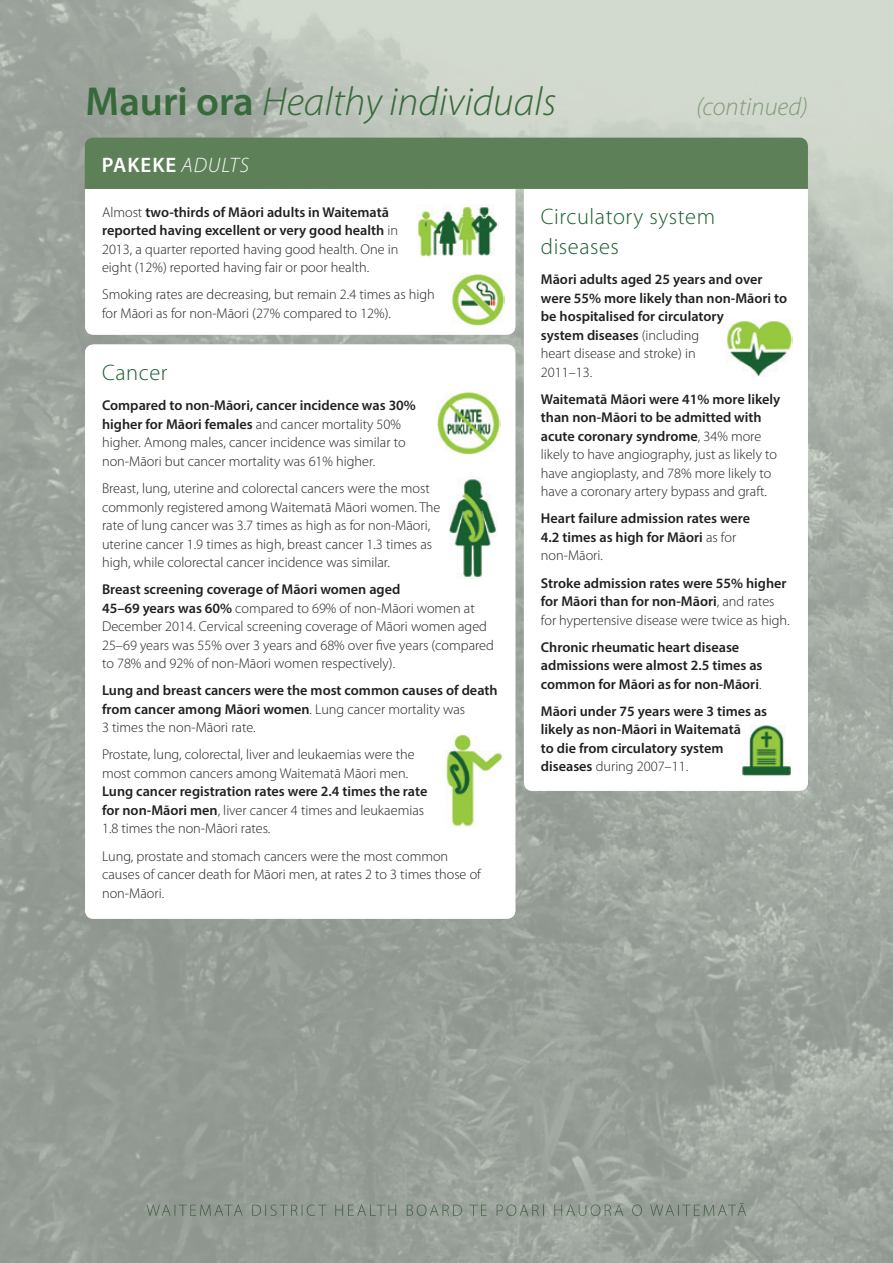
<style>
.page{position:relative;width:893px;height:1263px;background:#fff}
.page>*{position:absolute;margin:0;border:0;box-sizing:border-box;transform-origin:0 0}
.t1{font:italic 300 40.65px "Myriad Pro";color:#366a3a}
.t2{font:italic 300 25.5px "Myriad Pro";color:#829a7c}
.t3{font:300 22.5px/29.2px "Myriad Pro";letter-spacing:.025em;color:#1b5f30}
.t4{font:600 21px "Myriad Pro";letter-spacing:.045em;color:#fff}
.t5{font:300 14.25px/18.6px "Myriad Pro";color:#231f20}
.t6{font:600 14.25px/18.5px "Myriad Pro";color:#231f20}
.s1{font-weight:600;font-style:normal}
.s2{font-weight:300;font-style:italic}
.s3{font-weight:600}
.s4{font-weight:300}
</style>
<div class="page">
<img style="left:0;top:0;width:893px;height:1263px">
<img style="left:147px;top:1203px;width:599px;height:13px">
<svg style="left:85px;top:189px;width:430px;height:146px"></svg>
<img style="left:451px;top:273px;width:53px;height:53px">
<svg style="left:524px;top:189px;width:284px;height:602px"></svg>
<div style="left:85px;top:344px;width:430px;height:575px;background:#fff;border-radius:9px"></div>
<div style="left:85px;top:138px;width:723px;height:51px;background:#5d8059"></div>
<img style="left:437px;top:392px;width:63px;height:62px">
<img style="left:449px;top:477px;width:47px;height:102px">
<img style="left:445px;top:733px;width:58px;height:93px">
<img style="left:742px;top:725px;width:49px;height:51px">
<img style="left:726px;top:320px;width:67px;height:56px">
<img style="left:417px;top:205px;width:81px;height:52px">
<h1 class="t1" style="left:86px;top:80px;width:472px"><span class="s1">Mauri ora</span> Healthy individuals</h1>
<h2 class="t2" style="left:696px;top:93px;width:113px">(continued)</h2>
<h3 class="t4" style="left:102px;top:151px;width:149px">PAKEKE <span class="s2">ADULTS</span></h3>
<p class="t5" style="left:102px;top:203px;width:298px">Almost <span class="s3">two-thirds of Māori adults in Waitematā reported having excellent or very good health</span> in 2013, a quarter reported having good health. One in eight (12%) reported having fair or poor health.</p>
<p class="t5" style="left:102px;top:285px;width:334px">Smoking rates are decreasing, but remain 2.4 times as high for Māori as for non-Māori (27% compared to 12%).</p>
<h3 class="t3" style="left:102px;top:358px;width:67px">Cancer</h3>
<p class="t5" style="left:102px;top:397px;width:315px"><span class="s3">Compared to non-Māori, cancer incidence was 30% higher for Māori females</span> and cancer mortality 50% higher. Among males, cancer incidence was similar to non-Māori but cancer mortality was 61% higher.</p>
<p class="t5" style="left:102px;top:479px;width:340px">Breast, lung, uterine and colorectal cancers were the most commonly registered among Waitematā Māori women. The rate of lung cancer was 3.7 times as high as for non-Māori, uterine cancer 1.9 times as high, breast cancer 1.3 times as high, while colorectal cancer incidence was similar.</p>
<p class="t5" style="left:102px;top:580px;width:393px"><span class="s3">Breast screening coverage of Māori women aged<br>45–69 years was 60%</span> compared to 69% of non-Māori women at December 2014. Cervical screening coverage of Māori women aged 25–69 years was 55% over 3 years and 68% over five years (compared to 78% and 92% of non-Māori women respectively).</p>
<p class="t6" style="left:102px;top:681px;width:397px">Lung and breast cancers were the most common causes of death from cancer among Māori women<span class="s4">. Lung cancer mortality was<br>3 times the non-Māori rate.</span></p>
<p class="t5" style="left:102px;top:746px;width:314px">Prostate, lung, colorectal, liver and leukaemias were the most common cancers among Waitematā Māori men.</p>
<p class="t6" style="left:102px;top:782px;width:327px">Lung cancer registration rates were 2.4 times the rate for non-Māori men<span class="s4">, liver cancer 4 times and leukaemias<br>1.8 times the non-Māori rates.</span></p>
<p class="t5" style="left:102px;top:847px;width:380px">Lung, prostate and stomach cancers were the most common causes of cancer death for Māori men, at rates 2 to 3 times those of non-Māori.</p>
<h3 class="t3" style="left:541px;top:203px;width:176px">Circulatory system diseases</h3>
<p class="t6" style="left:541px;top:270px;width:248px">Māori adults aged 25 years and over were 55% more likely than non-Māori to be hospitalised for circulatory<br>system diseases <span class="s4">(including<br>heart disease and stroke) in<br>2011–13.</span></p>
<p class="t5" style="left:541px;top:390px;width:241px"><span class="s3">Waitematā Māori were 41% more likely than non-Māori to be admitted with acute coronary syndrome</span>, 34% more likely to have angiography, just as likely to have angioplasty, and 78% more likely to have a coronary artery bypass and graft.</p>
<p class="t6" style="left:541px;top:509px;width:211px">Heart failure admission rates were<br>4.2 times as high for Māori <span class="s4">as for non-Māori.</span></p>
<p class="t6" style="left:541px;top:573px;width:250px">Stroke admission rates were 55% higher for Māori than for non-Māori<span class="s4">, and rates for hypertensive disease were twice as high.</span></p>
<p class="t6" style="left:541px;top:637px;width:223px">Chronic rheumatic heart disease admissions were almost 2.5 times as common for Māori as for non-Māori<span class="s4">.</span></p>
<p class="t6" style="left:541px;top:701px;width:228px">Māori under 75 years were 3 times as likely as non-Māori in Waitematā<br>to die from circulatory system diseases <span class="s4">during 2007–11.</span></p>
</div>
